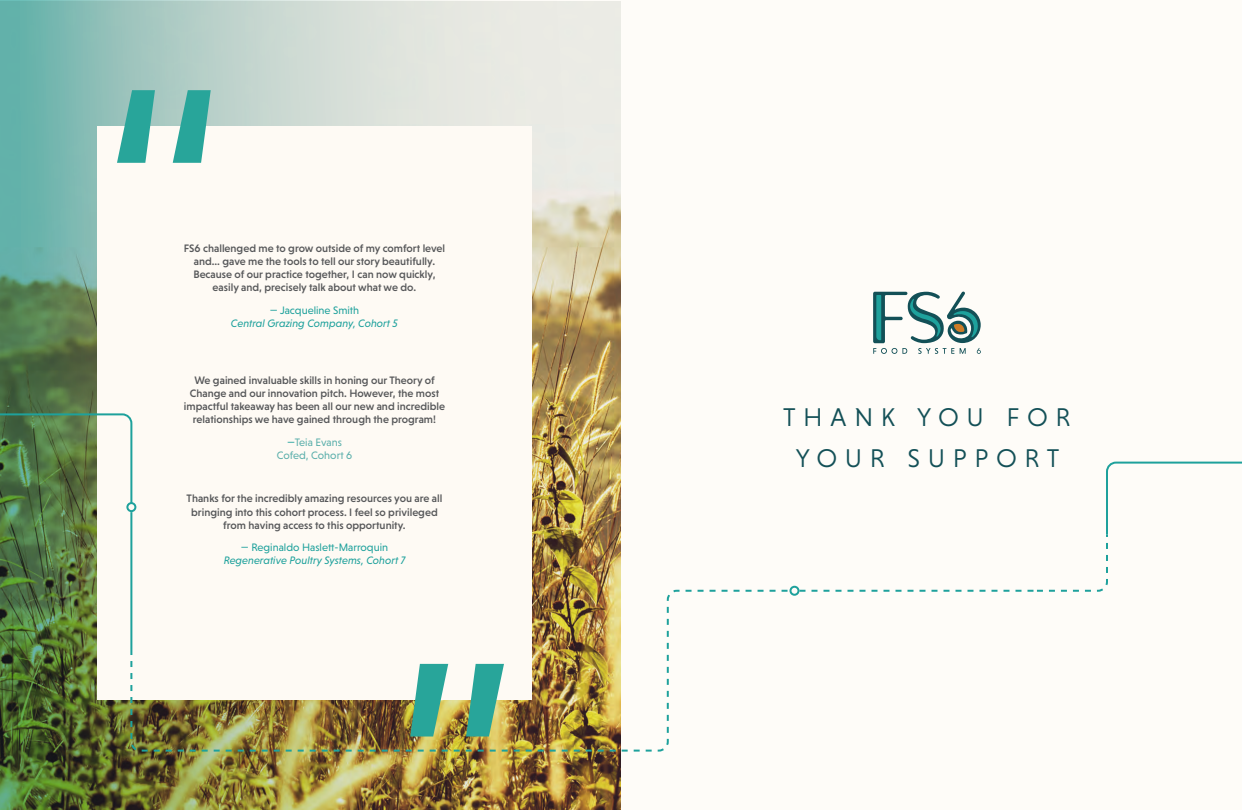
<style>
.page{position:relative;width:1242px;height:810px;background:#fff}
.page>*{position:absolute;margin:0;border:0;box-sizing:border-box;transform-origin:0 0}
.t1{font:34px/40.8px "Niveau Grotesk Light Small Caps";letter-spacing:.2em;color:#135057;text-align:center}
.cohort_body{font:500 11px/13.2px "Niveau Grotesk";color:#57585a;text-align:center}
.cohort_body-2{font:italic 11px "Niveau Grotesk";color:#1ea19c}
.cohort_body-3{font:11px "Niveau Grotesk";color:#1ea19c}
.cohort_body-4{font:11px "Niveau Grotesk";color:#5bafab}
.s1{color:#1ea19c}
</style>
<div class="page">
<div style="left:622px;top:0;width:620px;height:810px;background:#fefcf8"></div>
<img style="left:0;top:0;width:620px;height:810px">
<div style="left:97px;top:126px;width:435px;height:574px;background:#fefaf4"></div>
<svg style="left:117px;top:90px;width:94px;height:73px"></svg>
<svg style="left:0;top:412px;width:133px;height:93px"></svg>
<div style="left:126px;top:502px;width:10px;height:10px;border:2px solid #1ea19c;border-radius:50%"></div>
<hr style="left:130px;top:512px;width:2px;height:137px;background:#1ea19c">
<img style="left:129px;top:589px;width:662px;height:164px">
<div style="left:790px;top:586px;width:10px;height:10px;border:2px solid #1ea19c;border-radius:50%"></div>
<svg style="left:873px;top:291px;width:108px;height:63px"></svg>
<svg style="left:800px;top:461px;width:442px;height:131px"></svg>
<p class="cohort_body" style="left:184px;top:241px;width:263px">FS6 challenged me to grow outside of my comfort level and… gave me the tools to tell our story beautifully.<br>Because of our practice together, I can now quickly, easily and, precisely talk about what we do.</p>
<p class="cohort_body-3" style="left:270px;top:304px;width:91px">— Jacqueline Smith</p>
<p class="cohort_body-2" style="left:231px;top:317px;width:169px">Central Grazing Company, Cohort 5</p>
<p class="cohort_body" style="left:184px;top:373px;width:263px">We gained invaluable skills in honing our Theory of Change and our innovation pitch. However, the most impactful takeaway has been all our new and incredible relationships we have gained through the program!</p>
<p class="cohort_body-4" style="left:287px;top:436px;width:56px"><span class="s1">—</span>Teia Evans</p>
<p class="cohort_body-4" style="left:277px;top:449px;width:77px">Cofed, Cohort 6</p>
<p class="cohort_body" style="left:187px;top:492px;width:257px">Thanks for the incredibly amazing resources you are all bringing into this cohort process. I feel so privileged from having access to this opportunity.</p>
<p class="cohort_body-3" style="left:241px;top:541px;width:149px">— Reginaldo Haslett-Marroquin</p>
<p class="cohort_body-2" style="left:224px;top:554px;width:183px">Regenerative Poultry Systems, Cohort 7</p>
<p class="t1" style="left:783px;top:394px;width:290px">thank you for your support</p>
</div>
